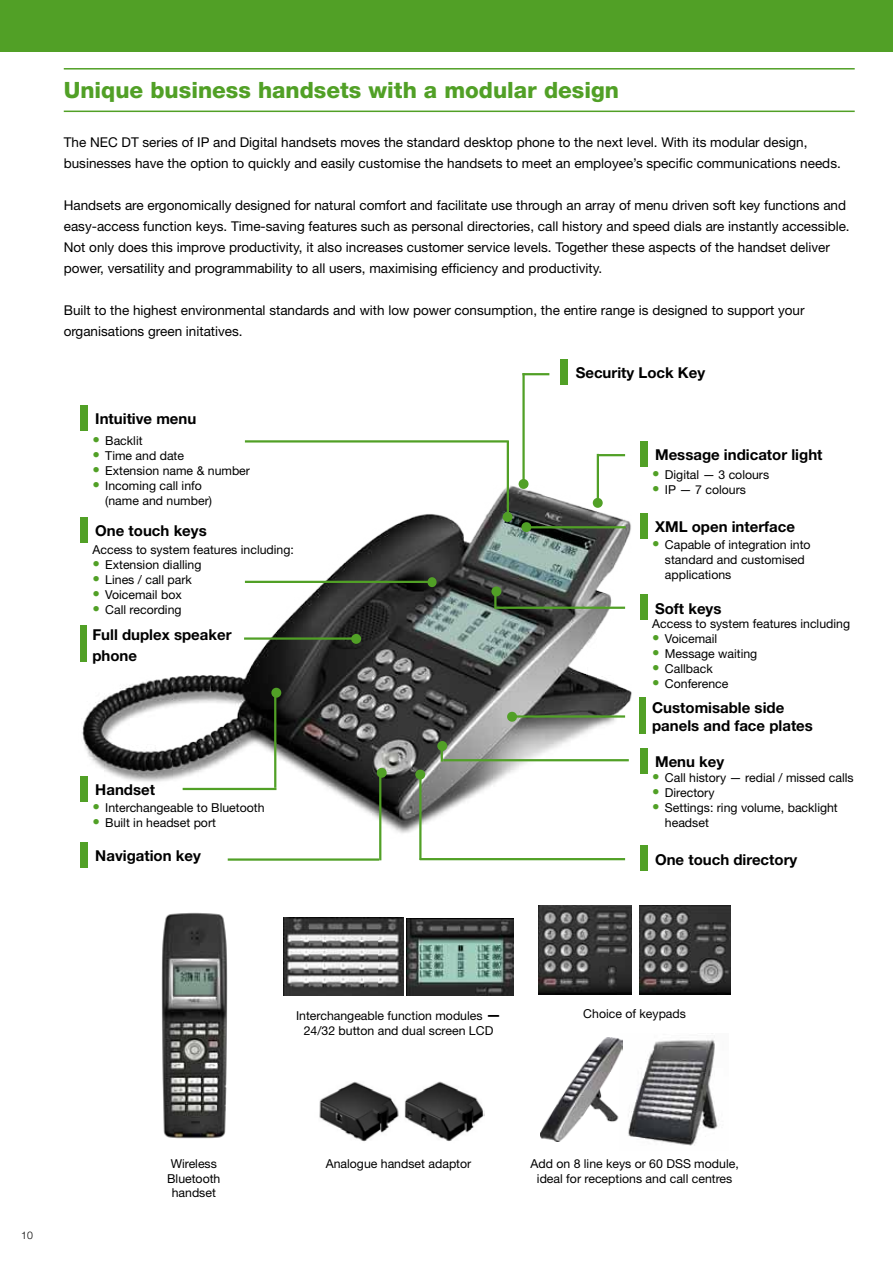
<style>
.page{position:relative;width:893px;height:1263px;background:#fff}
.page>*{position:absolute;margin:0;border:0;box-sizing:border-box;transform-origin:0 0}
.t1{font:22.5px "Helvetica Neue Hvy";color:#51a026}
.t2{font:700 15px/21px "Helvetica Neue";color:#000}
.t3{font:13.5px/21px "Helvetica Neue";color:#000}
.t4{font:12.3px/15px "Helvetica Neue";color:#000}
.t5{font:300 10.5px "Helvetica Neue";color:#000}
.s1{font-weight:300;font-size:15px;color:#51a026}
.s2{font-weight:700;font-size:15px}
</style>
<div class="page">
<div style="left:0;top:0;width:893px;height:51px;background:#51a026"></div>
<img style="left:80px;top:373px;width:568px;height:480px">
<div style="left:640px;top:441px;width:7px;height:26px;background:#51a026"></div>
<div style="left:640px;top:513px;width:7px;height:25px;background:#51a026"></div>
<div style="left:640px;top:595px;width:7px;height:25px;background:#51a026"></div>
<div style="left:640px;top:748px;width:7px;height:26px;background:#51a026"></div>
<div style="left:640px;top:846px;width:7px;height:25px;background:#51a026"></div>
<div style="left:80px;top:405px;width:8px;height:26px;background:#51a026"></div>
<div style="left:80px;top:517px;width:8px;height:25px;background:#51a026"></div>
<div style="left:80px;top:776px;width:8px;height:25px;background:#51a026"></div>
<div style="left:80px;top:626px;width:6px;height:36px;background:#51a026"></div>
<div style="left:80px;top:842px;width:8px;height:26px;background:#51a026"></div>
<hr style="left:525px;top:526px;width:101px;height:2px;background:#51a026">
<div style="left:522px;top:523px;width:8px;height:8px;background:#51a026;border-radius:50%"></div>
<div style="left:521px;top:522px;width:10px;height:10px;border:2px solid #51a026;border-radius:50%"></div>
<hr style="left:598px;top:454px;width:27px;height:2px;background:#51a026">
<hr style="left:597px;top:454px;width:2px;height:47px;background:#51a026">
<div style="left:594px;top:499px;width:8px;height:8px;background:#51a026;border-radius:50%"></div>
<div style="left:593px;top:498px;width:10px;height:10px;border:2px solid #51a026;border-radius:50%"></div>
<div style="left:416px;top:771px;width:8px;height:7px;background:#51a026;border-radius:50%"></div>
<div style="left:415px;top:769px;width:10px;height:10px;border:2px solid #51a026;border-radius:50%"></div>
<hr style="left:419px;top:774px;width:2px;height:86px;background:#51a026">
<hr style="left:420px;top:858px;width:205px;height:2px;background:#51a026">
<hr style="left:496px;top:607px;width:129px;height:2px;background:#51a026">
<div style="left:493px;top:587px;width:7px;height:8px;background:#51a026;border-radius:50%"></div>
<div style="left:491px;top:586px;width:10px;height:10px;border:2px solid #51a026;border-radius:50%"></div>
<svg style="left:494px;top:595px;width:2px;height:14px"></svg>
<div style="left:508px;top:713px;width:8px;height:7px;background:#51a026;border-radius:50%"></div>
<div style="left:507px;top:712px;width:10px;height:10px;border:2px solid #51a026;border-radius:50%"></div>
<hr style="left:512px;top:715px;width:113px;height:3px;background:#51a026">
<hr style="left:245px;top:581px;width:185px;height:2px;background:#51a026">
<div style="left:429px;top:578px;width:6px;height:8px;background:#51a026;border-radius:50%"></div>
<div style="left:428px;top:577px;width:9px;height:10px;border:2px solid #51a026;border-radius:50%"></div>
<hr style="left:244px;top:637px;width:110px;height:3px;background:#51a026">
<div style="left:352px;top:635px;width:8px;height:8px;background:#51a026;border-radius:50%"></div>
<div style="left:351px;top:634px;width:10px;height:10px;border:2px solid #51a026;border-radius:50%"></div>
<div style="left:378px;top:769px;width:8px;height:8px;background:#51a026;border-radius:50%"></div>
<div style="left:377px;top:768px;width:10px;height:10px;border:2px solid #51a026;border-radius:50%"></div>
<hr style="left:228px;top:858px;width:151px;height:3px;background:#51a026">
<hr style="left:379px;top:774px;width:2px;height:86px;background:#51a026">
<div style="left:272px;top:689px;width:8px;height:7px;background:#51a026;border-radius:50%"></div>
<div style="left:271px;top:688px;width:10px;height:10px;border:2px solid #51a026;border-radius:50%"></div>
<hr style="left:183px;top:788px;width:93px;height:2px;background:#51a026">
<hr style="left:274px;top:697px;width:2px;height:91px;background:#51a026">
<hr style="left:245px;top:440px;width:264px;height:2px;background:#51a026">
<div style="left:504px;top:513px;width:7px;height:8px;background:#51a026;border-radius:50%"></div>
<div style="left:503px;top:512px;width:10px;height:10px;border:2px solid #51a026;border-radius:50%"></div>
<hr style="left:507px;top:441px;width:2px;height:77px;background:#51a026">
<img style="left:161px;top:912px;width:67px;height:227px">
<img style="left:628px;top:1039px;width:91px;height:107px">
<img style="left:541px;top:1038px;width:82px;height:103px">
<img style="left:283px;top:918px;width:120px;height:77px">
<img style="left:407px;top:918px;width:107px;height:77px">
<img style="left:539px;top:906px;width:93px;height:89px">
<img style="left:639px;top:905px;width:91px;height:89px">
<hr style="left:64px;top:68px;width:791px;height:2px;background:#51a026">
<hr style="left:64px;top:111px;width:791px;height:1px;background:#51a026">
<div style="left:640px;top:698px;width:6px;height:36px;background:#51a026"></div>
<div style="left:560px;top:359px;width:8px;height:26px;background:#51a026"></div>
<hr style="left:522px;top:373px;width:27px;height:2px;background:#51a026">
<hr style="left:522px;top:373px;width:3px;height:114px;background:#51a026">
<div style="left:520px;top:480px;width:7px;height:8px;background:#51a026;border-radius:50%"></div>
<div style="left:519px;top:479px;width:10px;height:10px;border:2px solid #51a026;border-radius:50%"></div>
<hr style="left:443px;top:759px;width:186px;height:2px;background:#51a026">
<svg style="left:441px;top:751px;width:2px;height:10px"></svg>
<div style="left:438px;top:742px;width:8px;height:8px;background:#51a026;border-radius:50%"></div>
<div style="left:437px;top:741px;width:10px;height:10px;border:2px solid #51a026;border-radius:50%"></div>
<img style="left:319px;top:1081px;width:165px;height:61px">
<h1 class="t1" style="left:64px;top:77px;width:557px">Unique business handsets with a modular design</h1>
<p class="t3" style="left:64px;top:132px;width:778px">The NEC DT series of IP and Digital handsets moves the standard desktop phone to the next level. With its modular design, businesses have the option to quickly and easily customise the handsets to meet an employee’s specific communications needs.</p>
<p class="t3" style="left:64px;top:195px;width:787px">Handsets are ergonomically designed for natural comfort and facilitate use through an array of menu driven soft key functions and easy-access function keys. Time-saving features such as personal directories, call history and speed dials are instantly accessible.<br>Not only does this improve productivity, it also increases customer service levels. Together these aspects of the handset deliver power, versatility and programmability to all users, maximising efficiency and productivity.</p>
<p class="t3" style="left:64px;top:300px;width:742px">Built to the highest environmental standards and with low power consumption, the entire range is designed to support your organisations green initatives.</p>
<p class="t2" style="left:95px;top:408px;width:103px">Intuitive menu</p>
<p class="t4" style="left:93px;top:433px;width:52px"><span class="s1">•</span> Backlit</p>
<p class="t4" style="left:93px;top:448px;width:93px"><span class="s1">•</span> Time and date</p>
<p class="t4" style="left:93px;top:463px;width:159px"><span class="s1">•</span> Extension name &amp; number</p>
<p class="t4" style="left:105px;top:478px;width:108px;text-indent:-13px"><span class="s1">•</span> Incoming call info (name and number)</p>
<p class="t2" style="left:95px;top:520px;width:113px">One touch keys</p>
<p class="t4" style="left:93px;top:542px;width:203px">Access to system features including:</p>
<p class="t4" style="left:93px;top:557px;width:110px"><span class="s1">•</span> Extension dialling</p>
<p class="t4" style="left:93px;top:572px;width:101px"><span class="s1">•</span> Lines / call park</p>
<p class="t4" style="left:93px;top:587px;width:91px"><span class="s1">•</span> Voicemail box</p>
<p class="t4" style="left:93px;top:602px;width:91px"><span class="s1">•</span> Call recording</p>
<p class="t2" style="left:92px;top:623px;width:141px">Full duplex speaker phone</p>
<p class="t2" style="left:95px;top:779px;width:61px">Handset</p>
<p class="t4" style="left:93px;top:800px;width:174px"><span class="s1">•</span> Interchangeable to Bluetooth</p>
<p class="t4" style="left:93px;top:815px;width:125px"><span class="s1">•</span> Built in headset port</p>
<p class="t2" style="left:95px;top:845px;width:107px">Navigation key</p>
<p class="t2" style="left:576px;top:362px;width:131px">Security Lock Key</p>
<p class="t2" style="left:655px;top:444px;width:169px">Message indicator light</p>
<p class="t4" style="left:652px;top:467px;width:119px"><span class="s1">•</span> Digital — 3 colours</p>
<p class="t4" style="left:652px;top:482px;width:95px"><span class="s1">•</span> IP — 7 colours</p>
<p class="t2" style="left:655px;top:515px;width:141px">XML open interface</p>
<p class="t4" style="left:665px;top:536px;width:147px;text-indent:-13px"><span class="s1">•</span> Capable of integration into standard and customised applications</p>
<p class="t4" style="left:652px;top:616px;width:199px">Access to system features including</p>
<p class="t4" style="left:652px;top:631px;width:67px"><span class="s1">•</span> Voicemail</p>
<p class="t4" style="left:652px;top:646px;width:107px"><span class="s1">•</span> Message waiting</p>
<p class="t4" style="left:652px;top:661px;width:62px"><span class="s1">•</span> Callback</p>
<p class="t4" style="left:652px;top:676px;width:78px"><span class="s1">•</span> Conference</p>
<p class="t2" style="left:655px;top:597px;width:68px">Soft keys</p>
<p class="t2" style="left:652px;top:698px;width:162px;line-height:18px">Customisable side panels and face plates</p>
<p class="t2" style="left:655px;top:751px;width:71px">Menu key</p>
<p class="t4" style="left:652px;top:770px;width:203px"><span class="s1">•</span> Call history — redial / missed calls</p>
<p class="t4" style="left:652px;top:785px;width:64px"><span class="s1">•</span> Directory</p>
<p class="t4" style="left:665px;top:800px;width:174px;text-indent:-13px"><span class="s1">•</span> Settings: ring volume, backlight headset</p>
<p class="t2" style="left:655px;top:848px;width:144px">One touch directory</p>
<p class="t5" style="left:21px;top:1228px;width:13px">10</p>
<p class="t4" style="left:296px;top:1008px;width:207px;text-align:center">Interchangeable function modules <span class="s2">—<br></span>24/32 button and dual screen LCD</p>
<p class="t4" style="left:583px;top:1006px;width:104px">Choice of keypads</p>
<p class="t4" style="left:167px;top:1156px;width:55px;text-align:center">Wireless<br>Bluetooth handset</p>
<p class="t4" style="left:530px;top:1156px;width:210px;text-align:center">Add on 8 line keys or 60 DSS module, ideal for receptions and call centres</p>
<p class="t4" style="left:326px;top:1156px;width:147px">Analogue handset adaptor</p>
</div>
